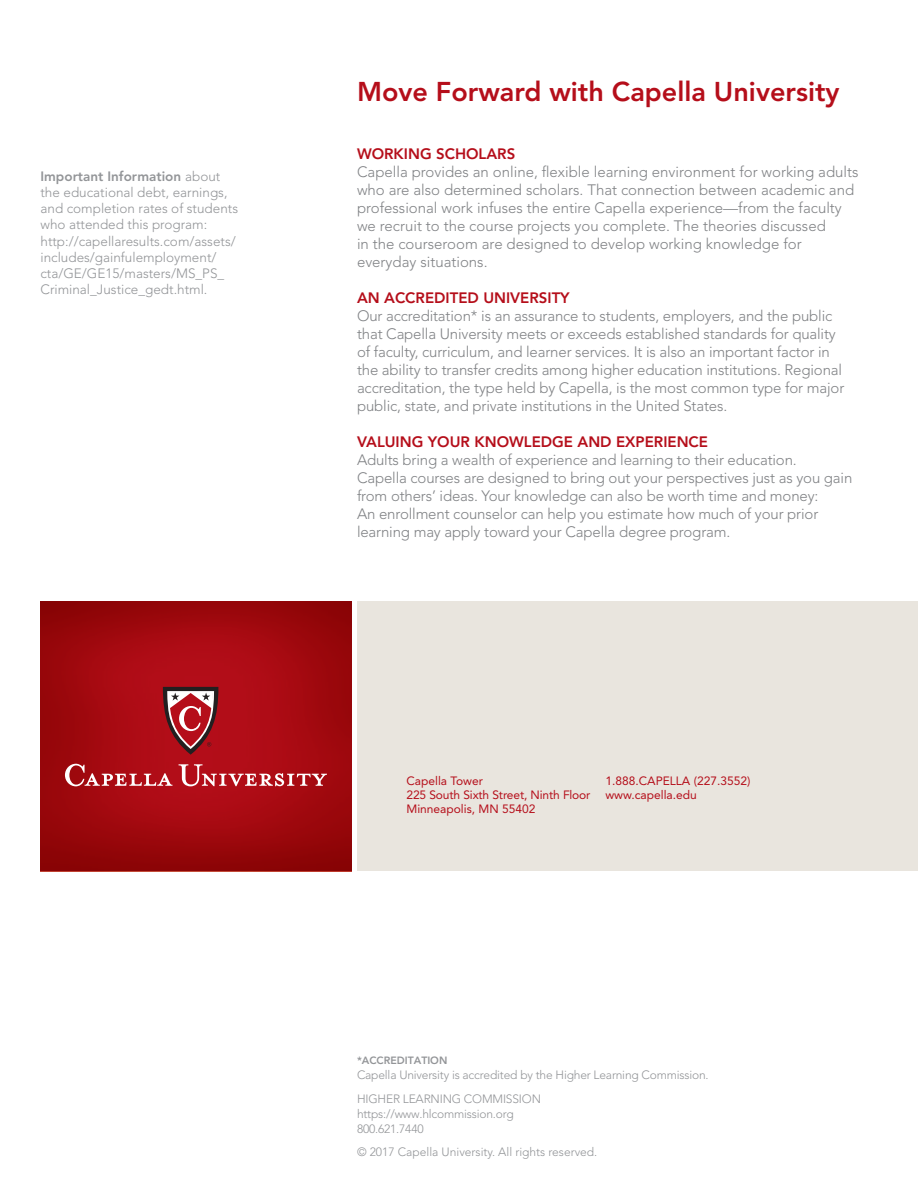
<style>
.page{position:relative;width:918px;height:1188px;background:#fff}
.page>*{position:absolute;margin:0;border:0;box-sizing:border-box;transform-origin:0 0}
.sidebar_text_box_cop{font:800 27px "Avenir LT Std";color:#b50e1a}
.sidebar_text_box_cop-2{font:300 15px/18px "Avenir LT Std";letter-spacing:-.01em;color:#808285}
.sidebar_text_box_cop-3{font:300 13.5px/16.2px "Avenir LT Std";color:#939598}
.t1{font:300 12px/15px "Avenir LT Std";letter-spacing:-.015em;color:#939598}
.t2{font:12px "Avenir LT Std";color:#b50e1a}
.t3{font:800 10.5px "Avenir LT Std";color:#939598}
.s1{font-weight:800}
.s2{font-weight:800;color:#b50e1a}
</style>
<div class="page">
<div style="left:358px;top:602px;width:560px;height:270px;background:#e9e5de"></div>
<img style="left:40px;top:602px;width:312px;height:270px">
<svg style="left:163px;top:687px;width:55px;height:68px;background:#a3434a"></svg>
<svg style="left:65px;top:764px;width:107px;height:22px;background:#bb4147"></svg>
<svg style="left:179px;top:764px;width:148px;height:22px;background:#bf4149"></svg>
<p class="sidebar_text_box_cop-3" style="left:40px;top:168px;width:199px"><span class="s1">Important Information</span> about the educational debt, earnings, and completion rates of students who attended this program: http://capellaresults.com/assets/ includes/gainfulemployment/ cta/GE/GE15/masters/MS_PS_<br>Criminal_Justice_gedt.html.</p>
<p class="sidebar_text_box_cop" style="left:357px;top:76px;width:484px">Move Forward with Capella University</p>
<p class="sidebar_text_box_cop-2" style="left:357px;top:145px;width:503px"><span class="s2">WORKING SCHOLARS<br></span>Capella provides an online, flexible learning environment for working adults who are also determined scholars. That connection between academic and professional work infuses the entire Capella experience—from the faculty we recruit to the course projects you complete. The theories discussed<br>in the courseroom are designed to develop working knowledge for everyday situations.</p>
<p class="sidebar_text_box_cop-2" style="left:357px;top:289px;width:489px"><span class="s2">AN ACCREDITED UNIVERSITY<br></span>Our accreditation* is an assurance to students, employers, and the public that Capella University meets or exceeds established standards for quality of faculty, curriculum, and learner services. It is also an important factor in the ability to transfer credits among higher education institutions. Regional accreditation, the type held by Capella, is the most common type for major public, state, and private institutions in the United States.</p>
<p class="sidebar_text_box_cop-2" style="left:357px;top:433px;width:497px"><span class="s2">VALUING YOUR KNOWLEDGE AND EXPERIENCE<br></span>Adults bring a wealth of experience and learning to their education.<br>Capella courses are designed to bring out your perspectives just as you gain from others’ ideas. Your knowledge can also be worth time and money:<br>An enrollment counselor can help you estimate how much of your prior learning may apply toward your Capella degree program.</p>
<p class="t2" style="left:406px;top:773px;width:78px">Capella Tower</p>
<p class="t2" style="left:406px;top:788px;width:186px">225 South Sixth Street, Ninth Floor</p>
<p class="t2" style="left:406px;top:802px;width:130px">Minneapolis, MN 55402</p>
<p class="t2" style="left:605px;top:773px;width:146px">1.888.CAPELLA (227.3552)</p>
<p class="t2" style="left:605px;top:788px;width:93px">www.capella.edu</p>
<p class="t3" style="left:357px;top:1054px;width:92px">*ACCREDITATION</p>
<p class="t1" style="left:357px;top:1067px;width:353px">Capella University is accredited by the Higher Learning Commission.</p>
<p class="t1" style="left:357px;top:1091px;width:186px">HIGHER LEARNING COMMISSION https://www.hlcommission.org<br>800.621.7440</p>
<p class="t1" style="left:357px;top:1145px;width:242px">© 2017 Capella University. All rights reserved.</p>
</div>
